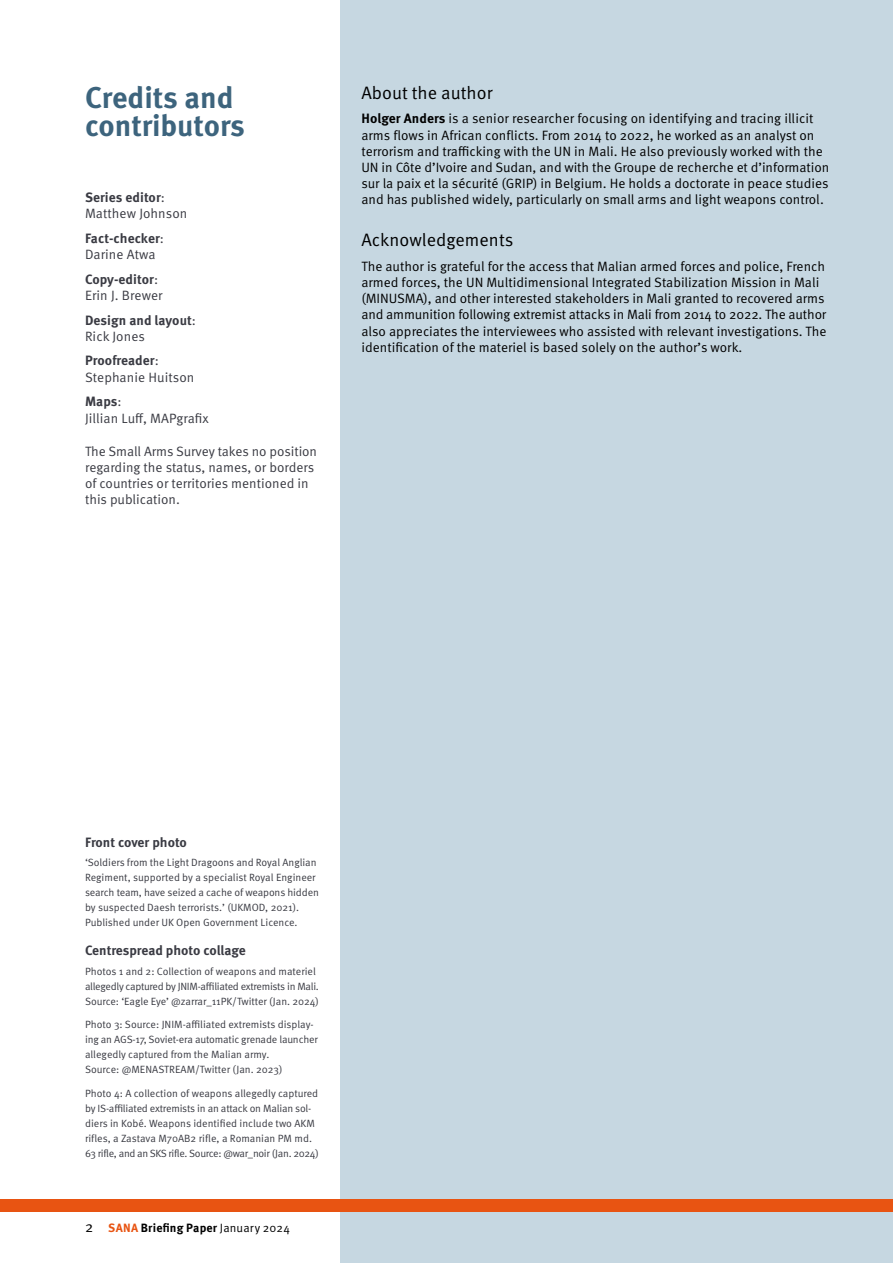
<style>
.page{position:relative;width:893px;height:1263px;background:#fff}
.page>*{position:absolute;margin:0;border:0;box-sizing:border-box;transform-origin:0 0}
.t1{font:700 30px/28.5px "Meta Pro";letter-spacing:-.005em;color:#3d647d}
.t2{font:18px "Meta Pro Norm";color:#000}
.t3{font:13.5px/16.2px "Meta Pro Norm";letter-spacing:-.005em;color:#000}
.t4{font:13.5px/16.2px "Meta Pro Norm";color:#3a3b43}
.t5{font:700 13.5px "Meta Pro";color:#3a3b43}
.t6{font:700 12px "Meta Pro";letter-spacing:.02em;color:#000}
.t7{font:10.5px/15px "Meta Pro Norm";letter-spacing:-.005em;color:#3a3b43}
.s1{font-family:"Meta Pro Norm";font-weight:400}
.s2{font-family:"Meta Pro";font-weight:700}
.s3{font-family:"Meta Pro Norm";font-weight:400;font-size:15px}
.s4{color:#e85412}
</style>
<div class="page">
<div style="left:340px;top:0;width:553px;height:1263px;background:#c6d7e1"></div>
<div style="left:0;top:1199px;width:893px;height:13px;background:#e85412"></div>
<h1 class="t1" style="left:85px;top:81px;width:161px">Credits and contributors</h1>
<p class="t5" style="left:85px;top:187px;width:82px">Series editor<span class="s1">:</span></p>
<p class="t4" style="left:85px;top:204px;width:104px">Matthew Johnson</p>
<p class="t5" style="left:85px;top:227px;width:80px">Fact-checker<span class="s1">:</span></p>
<p class="t4" style="left:85px;top:245px;width:72px">Darine Atwa</p>
<p class="t5" style="left:85px;top:268px;width:75px">Copy-editor<span class="s1">:</span></p>
<p class="t4" style="left:85px;top:286px;width:79px">Erin J. Brewer</p>
<p class="t5" style="left:85px;top:309px;width:113px">Design and layout<span class="s1">:</span></p>
<p class="t4" style="left:85px;top:327px;width:61px">Rick Jones</p>
<p class="t5" style="left:85px;top:350px;width:75px">Proofreader<span class="s1">:</span></p>
<p class="t4" style="left:85px;top:368px;width:111px">Stephanie Huitson</p>
<p class="t5" style="left:85px;top:391px;width:38px">Maps<span class="s1">:</span></p>
<p class="t4" style="left:85px;top:409px;width:125px">Jillian Luff, MAPgrafix</p>
<p class="t4" style="left:85px;top:442px;width:234px">The Small Arms Survey takes no position regarding the status, names, or borders of countries or territories mentioned in this publication.</p>
<h2 class="t2" style="left:361px;top:79px;width:133px">About the author</h2>
<p class="t3" style="left:361px;top:110px;width:469px"><span class="s2">Holger Anders</span> is a senior researcher focusing on identifying and tracing illicit arms flows in African conflicts. From 2014 to 2022, he worked as an analyst on terrorism and trafficking with the UN in Mali. He also previously worked with the UN in Côte d’Ivoire and Sudan, and with the Groupe de recherche et d’information sur la paix et la sécurité (GRIP) in Belgium. He holds a doctorate in peace studies and has published widely, particularly on small arms and light weapons control.</p>
<h2 class="t2" style="left:361px;top:226px;width:153px">Acknowledgements</h2>
<p class="t3" style="left:361px;top:257px;width:467px">The author is grateful for the access that Malian armed forces and police, French armed forces, the UN Multidimensional Integrated Stabilization Mission in Mali (MINUSMA), and other interested stakeholders in Mali granted to recovered arms and ammunition following extremist attacks in Mali from 2014 to 2022. The author also appreciates the interviewees who assisted with relevant investigations. The identification of the materiel is based solely on the author’s work.</p>
<p class="t5" style="left:85px;top:832px;width:103px">Front cover photo</p>
<p class="t7" style="left:85px;top:854px;width:235px">‘Soldiers from the Light Dragoons and Royal Anglian Regiment, supported by a specialist Royal Engineer search team, have seized a cache of weapons hidden by suspected Daesh terrorists.’ (UKMOD, 2021).<br>Published under UK Open Government Licence.</p>
<p class="t5" style="left:85px;top:940px;width:162px">Centrespread photo collage</p>
<p class="t7" style="left:85px;top:963px;width:235px">Photos 1 and 2: Collection of weapons and materiel allegedly captured by JNIM-affiliated extremists in Mali.<br>Source: ‘Eagle Eye’ @zarrar_11PK/Twitter (Jan. 2024)</p>
<p class="t7" style="left:85px;top:1016px;width:234px">Photo 3: Source: JNIM-affiliated extremists display&shy;ing an AGS-17, Soviet-era automatic grenade launcher allegedly captured from the Malian army.<br>Source: @MENASTREAM/Twitter (Jan. 2023)</p>
<p class="t7" style="left:85px;top:1085px;width:235px">Photo 4: A collection of weapons allegedly captured by IS-affiliated extremists in an attack on Malian sol&shy;diers in Kobé. Weapons identified include two AKM rifles, a Zastava M70AB2 rifle, a Romanian PM md.<br>63 rifle, and an SKS rifle. Source: @war_noir (Jan. 2024)</p>
<p class="t6" style="left:85px;top:1218px;width:206px"><span class="s3">2</span> <span class="s4">SANA</span> Briefing Paper <span class="s1">January 2024</span></p>
</div>
